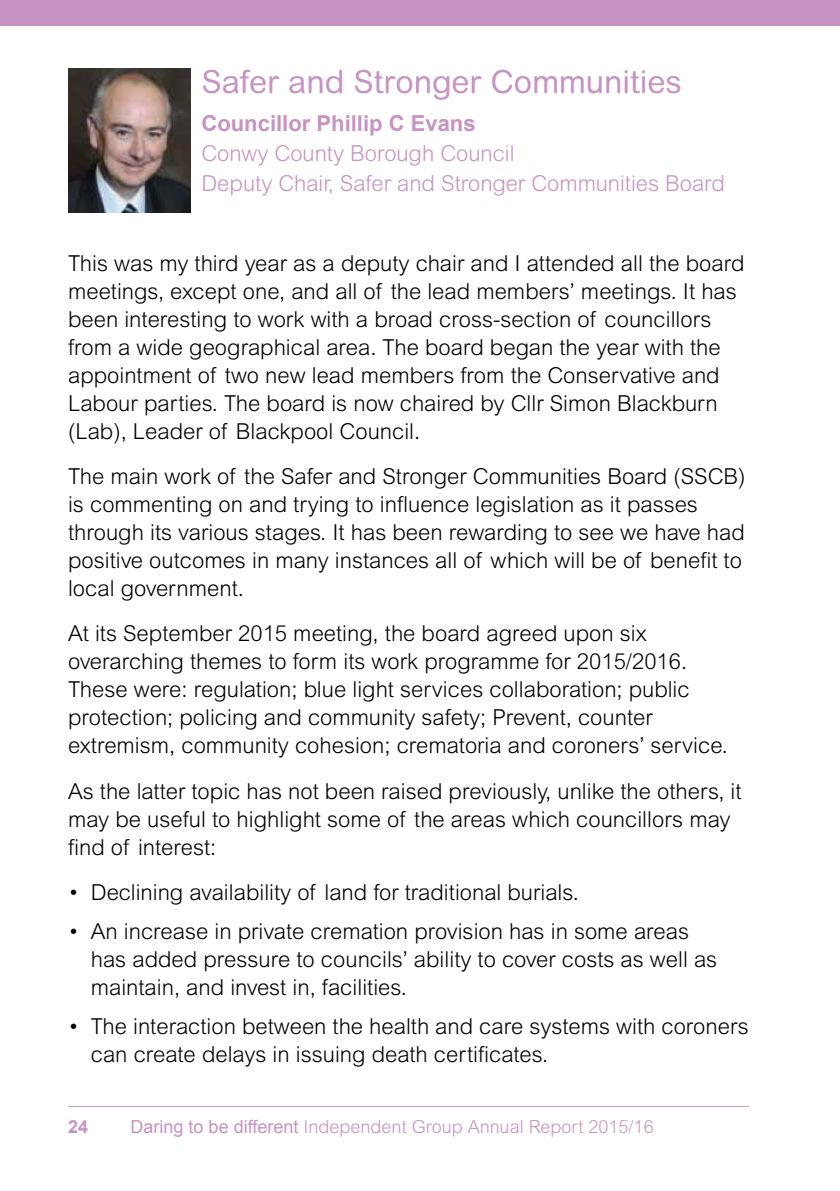
<style>
.page{position:relative;width:840px;height:1191px;background:#fff}
.page>*{position:absolute;margin:0;border:0;box-sizing:border-box;transform-origin:0 0}
.t1{font:32px "Arial Rounded MT";color:#c693c2}
.t2{font:300 22px/28px "Arial MT Std";color:#000}
.t3{font:300 22px/30px "Arial Rounded MT Std";color:#c693c2}
.t4{font:700 22px "Arial";color:#c693c2}
.t5{font:300 18px "Arial MT Std";color:#c693c2}
.t6{font:700 18px "Arial";color:#c693c2}
.s1{font-family:"Arial";font-weight:400}
</style>
<div class="page">
<hr style="left:68px;top:1106px;width:680px;height:1px;background:#c693c2">
<div style="left:0;top:0;width:839px;height:26px;background:#c693c2"></div>
<img style="left:68px;top:68px;width:122px;height:145px">
<h1 class="t1" style="left:201px;top:63px;width:481px">Safer and Stronger Communities</h1>
<p class="t4" style="left:201px;top:109px;width:275px">Councillor Phillip C Evans</p>
<p class="t3" style="left:201px;top:139px;width:525px">Conwy County Borough Council<br>Deputy Chair, Safer and Stronger Communities Board</p>
<p class="t2" style="left:68px;top:249px;width:677px">This was my third year as a deputy chair and I attended all the board meetings, except one, and all of the lead members’ meetings. It has been interesting to work with a broad cross-section of councillors from a wide geographical area. The board began the year with the appointment of two new lead members from the Conservative and Labour parties. The board is now chaired by Cllr Simon Blackburn (Lab), Leader of Blackpool Council.</p>
<p class="t2" style="left:68px;top:462px;width:678px">The main work of the Safer and Stronger Communities Board (SSCB) is commenting on and trying to influence legislation as it passes through its various stages. It has been rewarding to see we have had positive outcomes in many instances all of which will be of benefit to local government.</p>
<p class="t2" style="left:68px;top:619px;width:661px">At its September 2015 meeting, the board agreed upon six overarching themes to form its work programme for 2015/2016.<br>These were: regulation; blue light services collaboration; public protection; policing and community safety; Prevent, counter extremism, community cohesion; crematoria and coroners’ service.</p>
<p class="t2" style="left:68px;top:776px;width:674px">As the latter topic has not been raised previously, unlike the others, it may be useful to highlight some of the areas which councillors may find of interest:</p>
<p class="t2" style="left:68px;top:877px;width:512px">• Declining availability of land for traditional burials.</p>
<p class="t2" style="left:91px;top:917px;width:627px;text-indent:-23px">• An increase in private cremation provision has in some areas has added pressure to councils’ ability to cover costs as well as maintain, and invest in, facilities.</p>
<p class="t2" style="left:91px;top:1012px;width:659px;text-indent:-23px">• The interaction between the health and care systems with coroners can create delays in issuing death certificates.</p>
<p class="t6" style="left:68px;top:1115px;width:22px">24</p>
<p class="t5" style="left:130px;top:1116px;width:524px"><span class="s1">Daring to be different</span> Independent Group Annual Report 2015/16</p>
</div>
